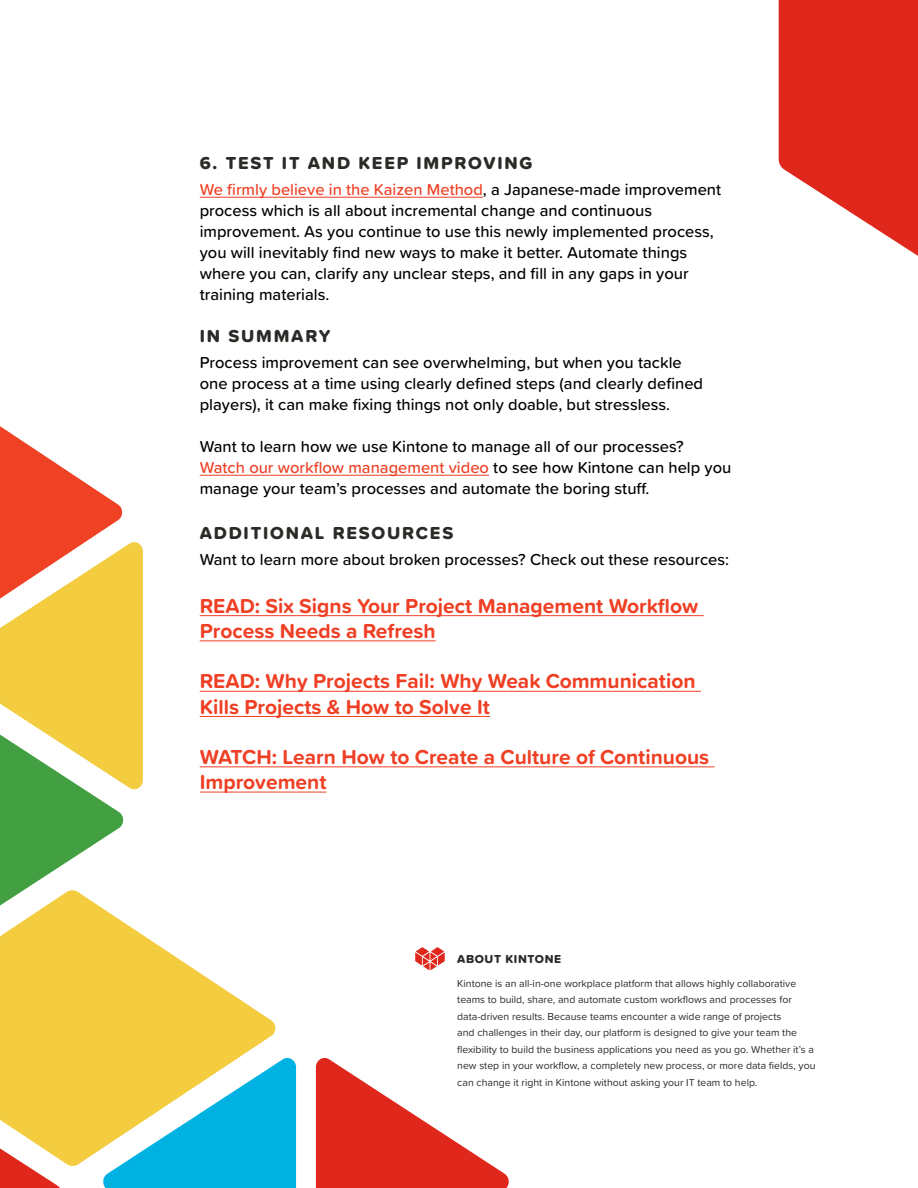
<style>
.page{position:relative;width:918px;height:1188px;background:#fff}
.page>*{position:absolute;margin:0;border:0;box-sizing:border-box;transform-origin:0 0}
.t1{font:700 21px/25.2px "Proxima Soft";color:#ef3f24}
.t2{font:18px "Proxima Soft Extrabld";letter-spacing:.1em;color:#2c2a27}
.t3{font:500 16.5px/21px "Proxima Soft";color:#000}
.t4{font:12px "Proxima Soft Extrabld";letter-spacing:.05em;color:#2c2a27}
.t5{font:10.5px/16.5px "Proxima Soft";color:#2c2a27}
.s1{color:#ef3f24}
</style>
<div class="page">
<svg style="left:779px;top:0;width:139px;height:256px"></svg>
<svg style="left:0;top:426px;width:143px;height:464px"></svg>
<svg style="left:0;top:1167px;width:60px;height:21px"></svg>
<svg style="left:0;top:890px;width:276px;height:277px;fill:#f3cd3f"></svg>
<svg style="left:102px;top:1056px;width:194px;height:132px"></svg>
<svg style="left:316px;top:1058px;width:193px;height:130px"></svg>
<hr style="left:200px;top:197px;width:283px;height:1px;background:#ef3f24">
<hr style="left:200px;top:475px;width:289px;height:1px;background:#ef3f24">
<hr style="left:200px;top:615px;width:504px;height:1px;background:#ef3f24">
<hr style="left:200px;top:641px;width:236px;height:1px;background:#ef3f24">
<hr style="left:200px;top:691px;width:501px;height:1px;background:#ef3f24">
<hr style="left:200px;top:716px;width:290px;height:1px;background:#ef3f24">
<hr style="left:200px;top:767px;width:515px;height:1px;background:#ef3f24">
<hr style="left:200px;top:792px;width:126px;height:1px;background:#ef3f24">
<svg style="left:415px;top:947px;width:30px;height:23px"></svg>
<p class="t2" style="left:200px;top:149px;width:334px">6. TEST IT AND KEEP IMPROVING</p>
<p class="t3" style="left:200px;top:178px;width:523px"><span class="s1">We firmly believe in the Kaizen Method</span>, a Japanese-made improvement process which is all about incremental change and continuous improvement. As you continue to use this newly implemented process, you will inevitably find new ways to make it better. Automate things where you can, clarify any unclear steps, and fill in any gaps in your training materials.</p>
<p class="t2" style="left:200px;top:322px;width:132px">IN SUMMARY</p>
<p class="t3" style="left:200px;top:351px;width:505px">Process improvement can see overwhelming, but when you tackle one process at a time using clearly defined steps (and clearly defined players), it can make fixing things not only doable, but stressless.</p>
<p class="t3" style="left:200px;top:435px;width:533px">Want to learn how we use Kintone to manage all of our processes?<br><span class="s1">Watch our workflow management video</span> to see how Kintone can help you manage your team’s processes and automate the boring stuff.</p>
<p class="t2" style="left:200px;top:519px;width:255px">ADDITIONAL RESOURCES</p>
<p class="t3" style="left:200px;top:548px;width:531px">Want to learn more about broken processes? Check out these resources:</p>
<p class="t1" style="left:200px;top:593px;width:500px">READ: Six Signs Your Project Management Workflow<br>Process Needs a Refresh</p>
<p class="t1" style="left:200px;top:668px;width:497px">READ: Why Projects Fail: Why Weak Communication<br>Kills Projects &amp; How to Solve It</p>
<p class="t1" style="left:200px;top:744px;width:511px">WATCH: Learn How to Create a Culture of Continuous<br>Improvement</p>
<p class="t4" style="left:457px;top:950px;width:105px">ABOUT KINTONE</p>
<p class="t5" style="left:457px;top:974px;width:360px">Kintone is an all-in-one workplace platform that allows highly collaborative teams to build, share, and automate custom workflows and processes for data-driven results. Because teams encounter a wide range of projects<br>and challenges in their day, our platform is designed to give your team the flexibility to build the business applications you need as you go. Whether it’s a new step in your workflow, a completely new process, or more data fields, you can change it right in Kintone without asking your IT team to help.</p>
</div>
